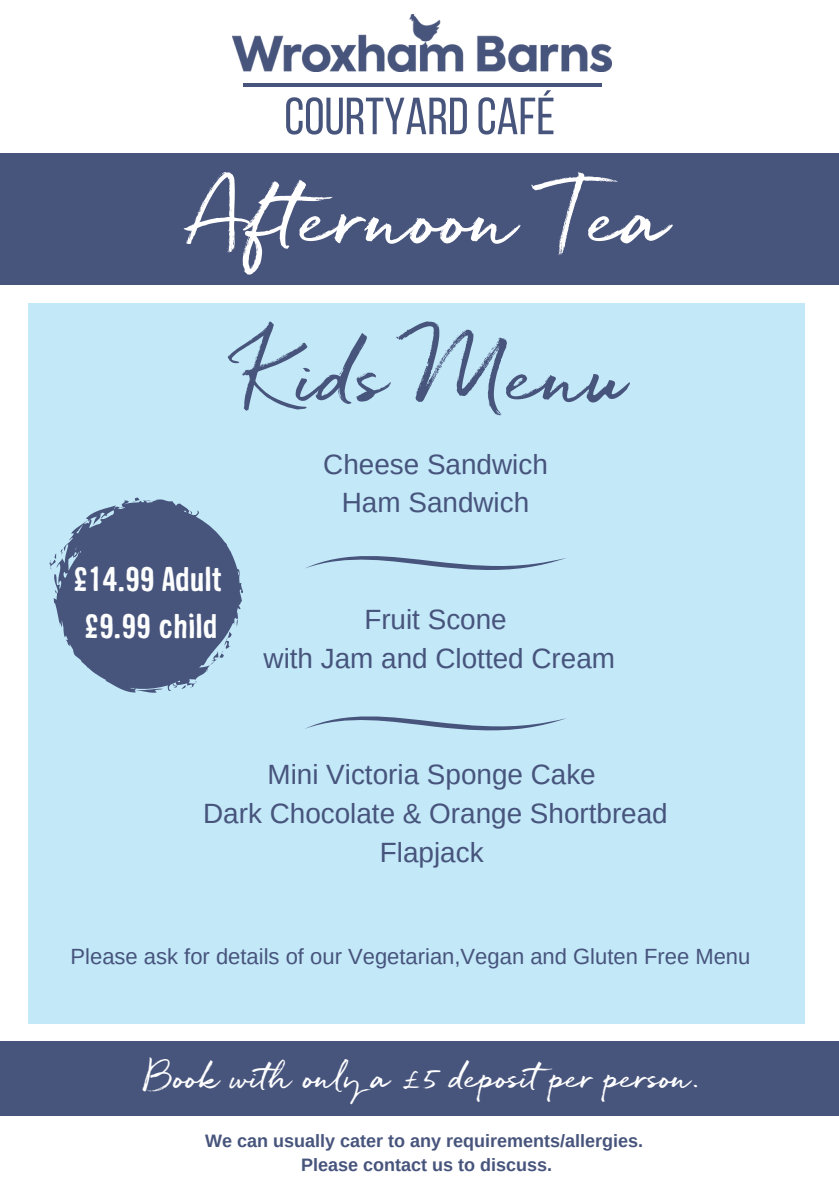
<style>
.page{position:relative;width:839px;height:1191px;background:#fff}
.page>*{position:absolute;margin:0;border:0;box-sizing:border-box;transform-origin:0 0}
.t1{font:78px "Quickbrush";color:#47547c}
.t2{font:77.6px "Quickbrush";color:#fff}
.t3{font:52.2px "Bebas Neue";color:#47547c}
.t4{font:700 33.4px/46.4px "Sini";color:#fcfdfd;text-align:center}
.t5{font:32px "Quickbrush";color:#fff}
.t6{font:27.8px/38.8px "Arimo";color:#47547c;text-align:center}
.t7{font:22px "Arimo";color:#47547c}
.t8{font:700 18px "Arimo";color:#47547c}
</style>
<div class="page">
<img style="left:233px;top:15px;width:378px;height:57px">
<hr style="left:243px;top:83px;width:358px;height:4px;background:#47547c">
<div style="left:0;top:153px;width:838px;height:131px;background:#47547c"></div>
<div style="left:28px;top:303px;width:777px;height:720px;background:#c3e8f8"></div>
<svg style="left:49px;top:498px;width:194px;height:195px"></svg>
<div style="left:0;top:1042px;width:838px;height:74px;background:#47547c"></div>
<svg style="left:305px;top:556px;width:261px;height:14px"></svg>
<svg style="left:305px;top:716px;width:261px;height:15px"></svg>
<p class="t3" style="left:284px;top:95px;width:272px">COURTYARDCAFÉ</p>
<h5 class="t2" style="left:190px;top:169px;width:481px">Afternoon Tea</h5>
<h3 class="t1" style="left:243px;top:327px;width:386px">Kids Menu</h3>
<p class="t4" style="left:73px;top:560px;width:149px">£14.99 Adult £9.99 child</p>
<h2 class="t6" style="left:323px;top:445px;width:226px">Cheese Sandwich<br>Ham Sandwich</h2>
<h1 class="t6" style="left:263px;top:600px;width:353px">Fruit Scone<br>with Jam and Clotted Cream</h1>
<h6 class="t6" style="left:203px;top:755px;width:466px">Mini Victoria Sponge Cake<br>Dark Chocolate &amp; Orange Shortbread<br>Flapjack</h6>
<h5 class="t7" style="left:71px;top:944px;width:681px">Please ask for details of our Vegetarian,Vegan and Gluten Free Menu</h5>
<p class="t5" style="left:144px;top:1057px;width:557px">Book with only a £5 depositper person.</p>
<h5 class="t8" style="left:205px;top:1131px;width:439px">We can usually cater to any requirements/allergies.</h5>
<h1 class="t8" style="left:301px;top:1155px;width:252px">Please contact us to discuss.</h1>
</div>
